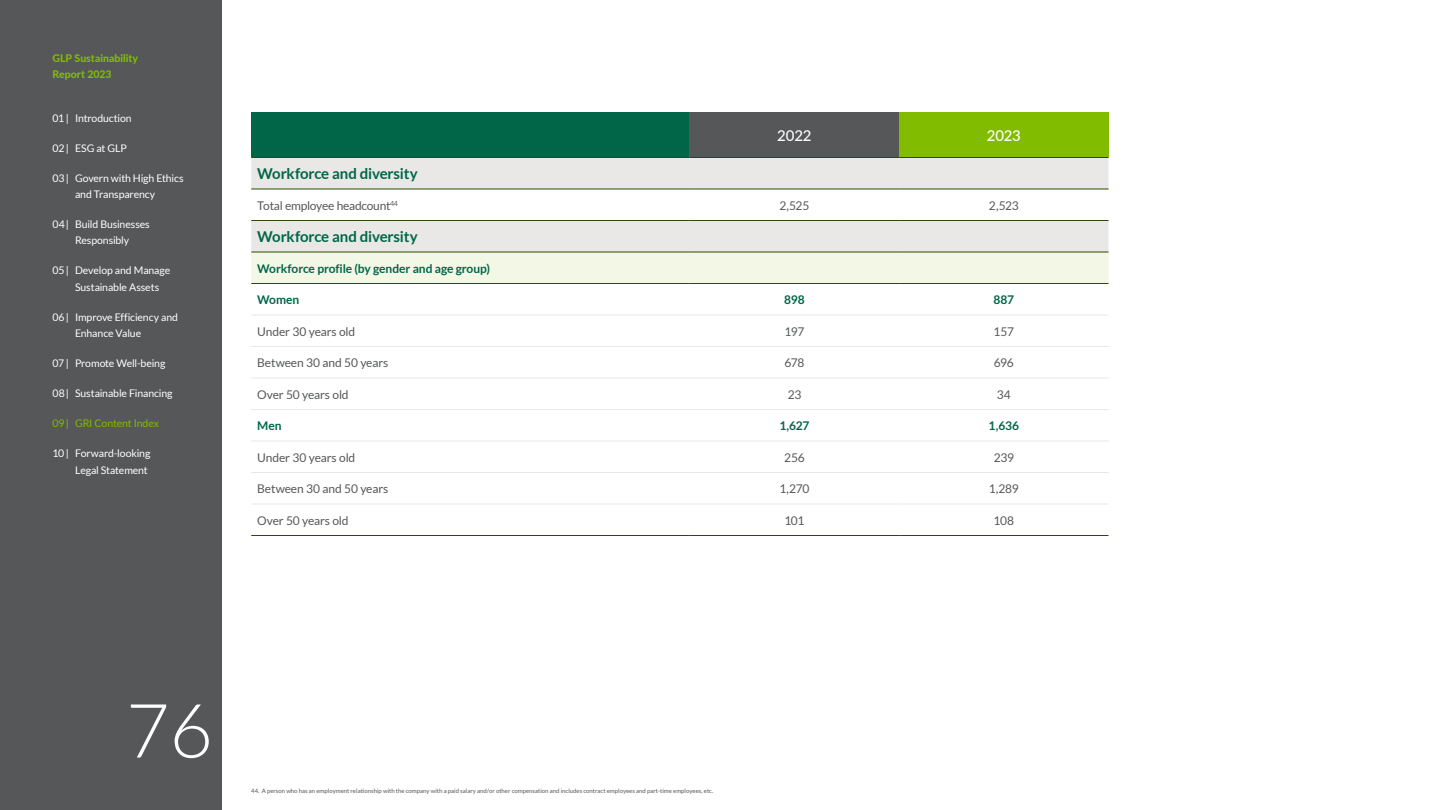
<style>
.page{position:relative;width:1440px;height:810px;background:#fff}
.page>*{position:absolute;margin:0;border:0;box-sizing:border-box;transform-origin:0 0}
.t1{font:300 75px "Lato";color:#fff}
.t2{font:700 15px "Lato";letter-spacing:-.01em;color:#006647}
.t3{font:500 15px "Lato";letter-spacing:-.01em;color:#fff}
.t4{font:12px "Lato";letter-spacing:-.015em;color:#555759}
.t5{font:700 12px "Lato";letter-spacing:-.005em;color:#006647}
.t6{font:10.5px/16.5px "Lato";letter-spacing:-.01em;color:#fff;text-align:center}
.t7{font:800 10.5px/16.5px "Lato";color:#82bc00}
.t8{font:10.5px "Lato";letter-spacing:-.01em;color:#82bc00}
.t9{font:6px "Lato";color:#555759}
</style>
<div class="page">
<div style="left:0;top:0;width:221px;height:810px;background:#555759"></div>
<div style="left:251px;top:112px;width:439px;height:46px;background:#006647"></div>
<div style="left:690px;top:112px;width:209px;height:46px;background:#555759"></div>
<div style="left:899px;top:112px;width:210px;height:46px;background:#82bc00"></div>
<svg style="left:251px;top:158px;width:858px;height:94px;fill:#e9e8e7"></svg>
<div style="left:251px;top:253px;width:858px;height:30px;background:#f3f8e6"></div>
<hr style="left:251px;top:157px;width:439px;height:1px;background:#2d4a00">
<hr style="left:690px;top:157px;width:209px;height:1px;background:#2d4a00">
<hr style="left:899px;top:157px;width:210px;height:1px;background:#2d4a00">
<hr style="left:251px;top:189px;width:439px;height:1px;background:#2d4a00">
<hr style="left:690px;top:189px;width:209px;height:1px;background:#2d4a00">
<hr style="left:899px;top:189px;width:210px;height:1px;background:#2d4a00">
<hr style="left:251px;top:220px;width:439px;height:1px;background:#2d4a00">
<hr style="left:690px;top:220px;width:209px;height:1px;background:#2d4a00">
<hr style="left:899px;top:220px;width:210px;height:1px;background:#2d4a00">
<hr style="left:251px;top:252px;width:439px;height:1px;background:#2d4a00">
<hr style="left:690px;top:252px;width:209px;height:1px;background:#2d4a00">
<hr style="left:899px;top:252px;width:210px;height:1px;background:#2d4a00">
<hr style="left:251px;top:283px;width:439px;height:1px;background:#2d4a00">
<hr style="left:690px;top:283px;width:209px;height:1px;background:#2d4a00">
<hr style="left:899px;top:283px;width:210px;height:1px;background:#2d4a00">
<hr style="left:251px;top:535px;width:439px;height:1px;background:#2d4a00">
<hr style="left:690px;top:535px;width:209px;height:1px;background:#2d4a00">
<hr style="left:899px;top:535px;width:210px;height:1px;background:#2d4a00">
<hr style="left:251px;top:315px;width:439px;height:1px;background:#e9e8e7">
<hr style="left:690px;top:315px;width:209px;height:1px;background:#e9e8e7">
<hr style="left:899px;top:315px;width:210px;height:1px;background:#e9e8e7">
<hr style="left:251px;top:346px;width:439px;height:1px;background:#e9e8e7">
<hr style="left:690px;top:346px;width:209px;height:1px;background:#e9e8e7">
<hr style="left:899px;top:346px;width:210px;height:1px;background:#e9e8e7">
<hr style="left:251px;top:378px;width:439px;height:1px;background:#e9e8e7">
<hr style="left:690px;top:378px;width:209px;height:1px;background:#e9e8e7">
<hr style="left:899px;top:378px;width:210px;height:1px;background:#e9e8e7">
<hr style="left:251px;top:409px;width:439px;height:1px;background:#e9e8e7">
<hr style="left:690px;top:409px;width:209px;height:1px;background:#e9e8e7">
<hr style="left:899px;top:409px;width:210px;height:1px;background:#e9e8e7">
<hr style="left:251px;top:441px;width:439px;height:1px;background:#e9e8e7">
<hr style="left:690px;top:441px;width:209px;height:1px;background:#e9e8e7">
<hr style="left:899px;top:441px;width:210px;height:1px;background:#e9e8e7">
<hr style="left:251px;top:472px;width:439px;height:1px;background:#e9e8e7">
<hr style="left:690px;top:472px;width:209px;height:1px;background:#e9e8e7">
<hr style="left:899px;top:472px;width:210px;height:1px;background:#e9e8e7">
<hr style="left:251px;top:504px;width:439px;height:1px;background:#e9e8e7">
<hr style="left:690px;top:504px;width:209px;height:1px;background:#e9e8e7">
<hr style="left:899px;top:504px;width:210px;height:1px;background:#e9e8e7">
<p class="t7" style="left:52px;top:49px;width:87px">GLP Sustainability<br>Report 2023</p>
<p class="t6" style="left:52px;top:109px;width:81px">01 | Introduction</p>
<p class="t6" style="left:52px;top:139px;width:76px">02| ESG at GLP</p>
<p class="t6" style="left:52px;top:169px;width:133px">03| Govern with High Ethics and Transparency</p>
<p class="t6" style="left:52px;top:216px;width:99px">04| Build Businesses<br>Responsibly</p>
<p class="t6" style="left:75px;top:262px;width:97px;text-align:left;text-indent:-23px">05| Develop and Manage<br>Sustainable Assets</p>
<p class="t6" style="left:75px;top:309px;width:105px;text-align:left;text-indent:-23px">06| Improve Efficiency and<br>Enhance Value</p>
<p class="t6" style="left:53px;top:355px;width:114px">07 | Promote Well-being</p>
<p class="t6" style="left:53px;top:385px;width:122px">08| Sustainable Financing</p>
<p class="t8" style="left:53px;top:418px;width:108px">09| GRI Content Index</p>
<p class="t6" style="left:53px;top:445px;width:99px;text-align:right">10 | Forward-looking<br>Legal Statement</p>
<h2 class="t3" style="left:777px;top:125px;width:36px">2022</h2>
<h2 class="t3" style="left:987px;top:125px;width:36px">2023</h2>
<h2 class="t2" style="left:257px;top:165px;width:162px">Workforce and diversity</h2>
<p class="t4" style="left:257px;top:199px;width:142px">Total employee headcount<sup>44</sup></p>
<p class="t4" style="left:779px;top:199px;width:32px">2,525</p>
<p class="t4" style="left:989px;top:199px;width:31px">2,523</p>
<h2 class="t2" style="left:257px;top:228px;width:162px">Workforce and diversity</h2>
<p class="t5" style="left:257px;top:261px;width:234px">Workforce profile (by gender and age group)</p>
<p class="t5" style="left:257px;top:293px;width:43px">Women</p>
<p class="t5" style="left:784px;top:293px;width:22px">898</p>
<p class="t5" style="left:994px;top:293px;width:22px">887</p>
<p class="t4" style="left:257px;top:325px;width:100px">Under 30 years old</p>
<p class="t4" style="left:785px;top:325px;width:21px">197</p>
<p class="t4" style="left:994px;top:325px;width:22px">157</p>
<p class="t4" style="left:257px;top:356px;width:133px">Between 30 and 50 years</p>
<p class="t4" style="left:784px;top:356px;width:22px">678</p>
<p class="t4" style="left:994px;top:356px;width:21px">696</p>
<p class="t4" style="left:257px;top:388px;width:93px">Over 50 years old</p>
<p class="t4" style="left:788px;top:388px;width:15px">23</p>
<p class="t4" style="left:997px;top:388px;width:16px">34</p>
<p class="t5" style="left:257px;top:419px;width:26px">Men</p>
<p class="t5" style="left:780px;top:419px;width:31px">1,627</p>
<p class="t5" style="left:989px;top:419px;width:32px">1,636</p>
<p class="t4" style="left:257px;top:451px;width:100px">Under 30 years old</p>
<p class="t4" style="left:784px;top:451px;width:22px">256</p>
<p class="t4" style="left:994px;top:451px;width:22px">239</p>
<p class="t4" style="left:257px;top:482px;width:133px">Between 30 and 50 years</p>
<p class="t4" style="left:779px;top:482px;width:32px">1,270</p>
<p class="t4" style="left:989px;top:482px;width:32px">1,289</p>
<p class="t4" style="left:257px;top:514px;width:93px">Over 50 years old</p>
<p class="t4" style="left:784px;top:514px;width:22px">101</p>
<p class="t4" style="left:994px;top:514px;width:22px">108</p>
<h1 class="t1" style="left:126px;top:690px;width:88px">76</h1>
<p class="t9" style="left:251px;top:787px;width:464px">44. A person who has an employment relationship with the company with a paid salary and/or other compensation and includes contract employees and part-time employees, etc.</p>
</div>
